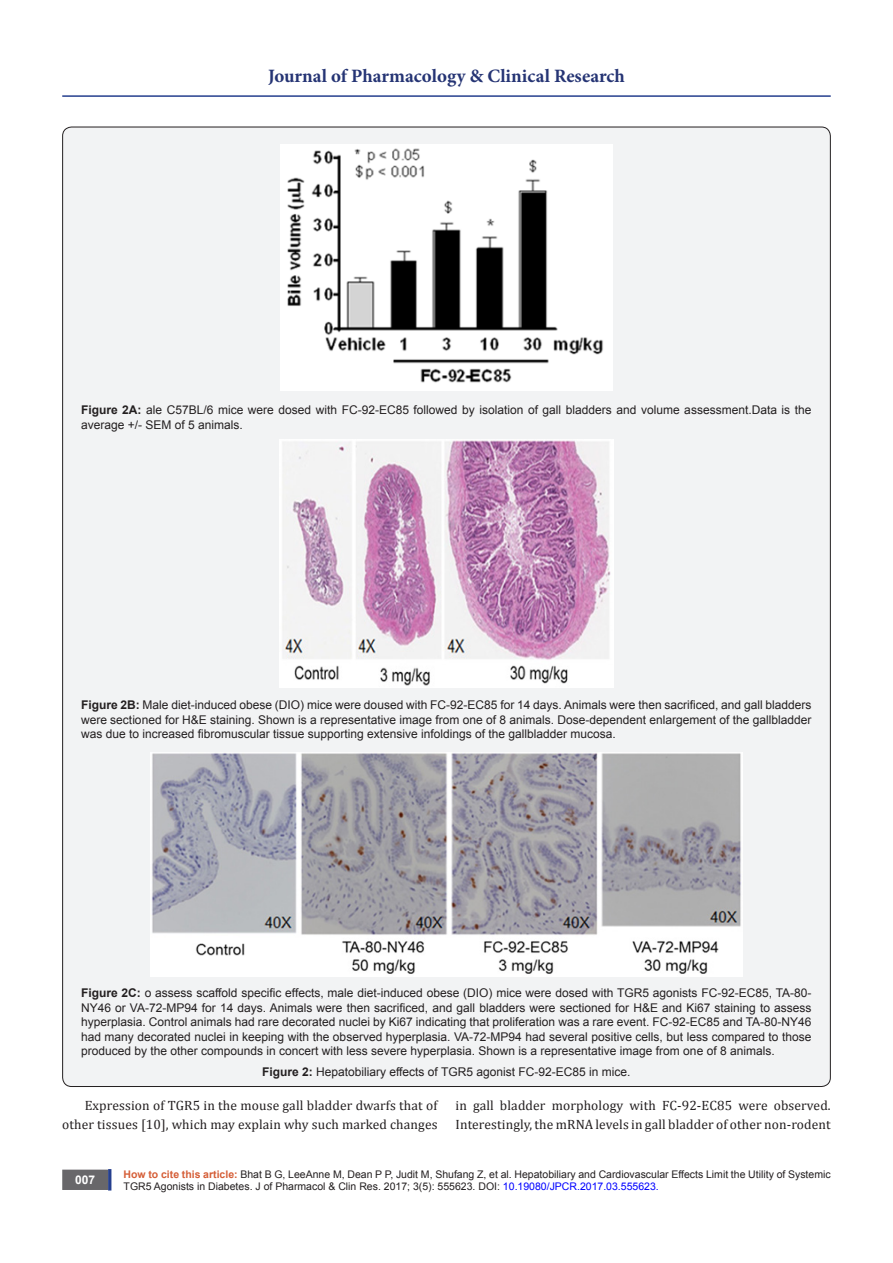
<style>
.page{position:relative;width:893px;height:1263px;background:#fff}
.page>*{position:absolute;margin:0;border:0;box-sizing:border-box;transform-origin:0 0}
.t1{font:700 18.9px "Minion Pro";color:#253474}
.List_Paragraph{font:13.5px/18.8px "Cambria";letter-spacing:.01em;color:#231f20;text-align:right}
.t2{font:12px/14.4px "Arial";color:#231f20;text-align:justify}
.t3{font:700 12px "Arial";color:#fff}
.t4{font:10.5px/12.6px "Arial";color:#231f20}
.s1{font-weight:700}
.s2{font-weight:700;color:#d55e37}
.s3{color:#00f}
</style>
<div class="page">
<div style="left:63px;top:1170px;width:44px;height:19px;background:#68676a"></div>
<div style="left:62px;top:1169px;width:46px;height:21px;border:2px solid #68676a"></div>
<div style="left:108px;top:1169px;width:3px;height:21px;background:#253f8e;border:2px solid #253f8e"></div>
<hr style="left:62px;top:95px;width:769px;height:2px;background:#253f8e">
<div style="left:63px;top:127px;width:767px;height:959px;background:#f2f3f4;border-radius:9px"></div>
<img style="left:280px;top:145px;width:333px;height:246px">
<img style="left:280px;top:439px;width:333px;height:248px">
<img style="left:151px;top:752px;width:591px;height:225px">
<h1 class="t1" style="left:268px;top:63px;width:358px">Journal of Pharmacology &amp; Clinical Research</h1>
<p class="t2" style="left:81px;top:403px;width:732px"><span class="s1">Figure 2A:</span> ale C57BL/6 mice were dosed with FC-92-EC85 followed by isolation of gall bladders and volume assessment.Data is the average +/- SEM of 5 animals.</p>
<p class="t2" style="left:81px;top:698px;width:732px"><span class="s1">Figure 2B:</span> Male diet-induced obese (DIO) mice were doused with FC-92-EC85 for 14 days. Animals were then sacrificed, and gall bladders were sectioned for H&amp;E staining. Shown is a representative image from one of 8 animals. Dose-dependent enlargement of the gallbladder was due to increased fibromuscular tissue supporting extensive infoldings of the gallbladder mucosa.</p>
<p class="t2" style="left:81px;top:986px;width:732px"><span class="s1">Figure 2C:</span> o assess scaffold specific effects, male diet-induced obese (DIO) mice were dosed with TGR5 agonists FC-92-EC85, TA-80- NY46 or VA-72-MP94 for 14 days. Animals were then sacrificed, and gall bladders were sectioned for H&amp;E and Ki67 staining to assess hyperplasia. Control animals had rare decorated nuclei by Ki67 indicating that proliferation was a rare event. FC-92-EC85 and TA-80-NY46 had many decorated nuclei in keeping with the observed hyperplasia. VA-72-MP94 had several positive cells, but less compared to those produced by the other compounds in concert with less severe hyperplasia. Shown is a representative image from one of 8 animals.</p>
<p class="t2" style="left:262px;top:1065px;width:370px"><span class="s1">Figure 2:</span> Hepatobiliary effects of TGR5 agonist FC-92-EC85 in mice.</p>
<p class="List_Paragraph" style="left:62px;top:1096px;width:377px">Expression of TGR5 in the mouse gall bladder dwarfs that of other tissues [10], which may explain why such marked changes</p>
<p class="List_Paragraph" style="left:455px;top:1096px;width:377px;text-align:left">in gall bladder morphology with FC-92-EC85 were observed.<br>Interestingly, the mRNA levels in gall bladder of other non-rodent</p>
<p class="t3" style="left:75px;top:1172px;width:22px">007</p>
<p class="t4" style="left:124px;top:1168px;width:709px"><span class="s2">How to cite this article:</span> Bhat B G, LeeAnne M, Dean P P, Judit M, Shufang Z, et al. Hepatobiliary and Cardiovascular Effects Limit the Utility of Systemic<br>TGR5 Agonists in Diabetes. J of Pharmacol &amp; Clin Res. 2017; 3(5): 555623. DOI: <span class="s3">10.19080/JPCR.2017.03.555623.</span></p>
</div>
